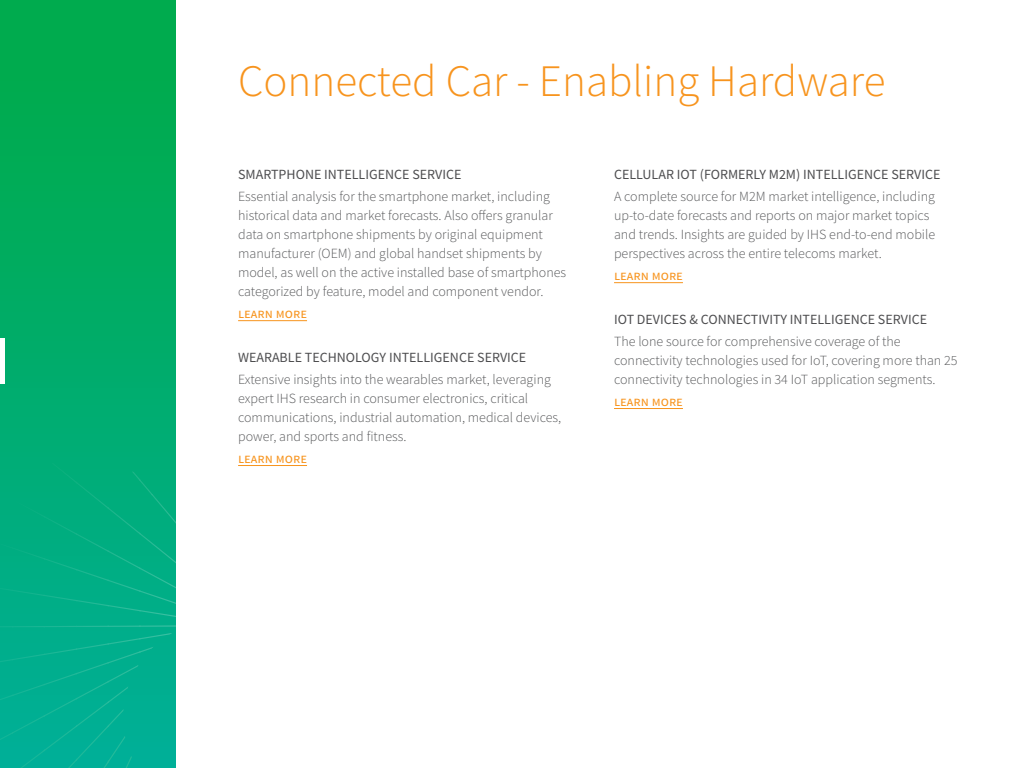
<style>
.page{position:relative;width:1024px;height:768px;background:#fff}
.page>*{position:absolute;margin:0;border:0;box-sizing:border-box;transform-origin:0 0}
.t1{font:300 45px "Source Sans Pro";color:#f7941e}
.t2{font:300 14px/19px "Source Sans Pro";color:#58595b}
.t3{font:14px "Source Sans Pro";color:#4d4d4f}
.t4{font:14px "Source Sans Pro";color:#f7941e}
</style>
<div class="page">
<svg style="left:0;top:0;width:176px;height:768px;background:#00ac61"></svg>
<img style="left:44px;top:463px;width:33px;height:305px">
<img style="left:76px;top:481px;width:32px;height:287px">
<img style="left:0;top:481px;width:13px;height:287px">
<img style="left:12px;top:499px;width:33px;height:269px">
<img style="left:108px;top:471px;width:33px;height:297px">
<img style="left:139px;top:494px;width:37px;height:159px">
<img style="left:139px;top:478px;width:14px;height:17px">
<hr style="left:238px;top:320px;width:69px;height:1px;background:#f7941e">
<hr style="left:238px;top:465px;width:69px;height:1px;background:#f7941e">
<hr style="left:614px;top:282px;width:69px;height:1px;background:#f7941e">
<hr style="left:614px;top:408px;width:69px;height:1px;background:#f7941e">
<hr style="left:0;top:339px;width:4px;height:45px;background:#fff">
<h1 class="t1" style="left:238px;top:54px;width:649px">Connected Car - Enabling Hardware</h1>
<p class="t3" style="left:238px;top:166px;width:225px">SMARTPHONE INTELLIGENCE SERVICE</p>
<p class="t2" style="left:238px;top:187px;width:330px">Essential analysis for the smartphone market, including historical data and market forecasts. Also offers granular data on smartphone shipments by original equipment manufacturer (OEM) and global handset shipments by model, as well on the active installed base of smartphones categorized by feature, model and component vendor.</p>
<p class="t4" style="left:238px;top:304px;width:70px">Learn more</p>
<p class="t3" style="left:238px;top:348px;width:290px">WEARABLE TECHNOLOGY INTELLIGENCE SERVICE</p>
<p class="t2" style="left:238px;top:370px;width:325px">Extensive insights into the wearables market, leveraging expert IHS research in consumer electronics, critical communications, industrial automation, medical devices, power, and sports and fitness.</p>
<p class="t4" style="left:238px;top:449px;width:70px">Learn more</p>
<p class="t3" style="left:614px;top:166px;width:328px">CELLULAR IOT (FORMERLY M2M) INTELLIGENCE SERVICE</p>
<p class="t2" style="left:614px;top:187px;width:323px">A complete source for M2M market intelligence, including up-to-date forecasts and reports on major market topics and trends. Insights are guided by IHS end-to-end mobile perspectives across the entire telecoms market.</p>
<p class="t4" style="left:614px;top:266px;width:70px">learn more</p>
<p class="t3" style="left:614px;top:310px;width:315px">IOT DEVICES &amp; CONNECTIVITY INTELLIGENCE SERVICE</p>
<p class="t2" style="left:614px;top:332px;width:345px">The lone source for comprehensive coverage of the connectivity technologies used for IoT, covering more than 25 connectivity technologies in 34 IoT application segments.</p>
<p class="t4" style="left:614px;top:392px;width:70px">learn more</p>
</div>
